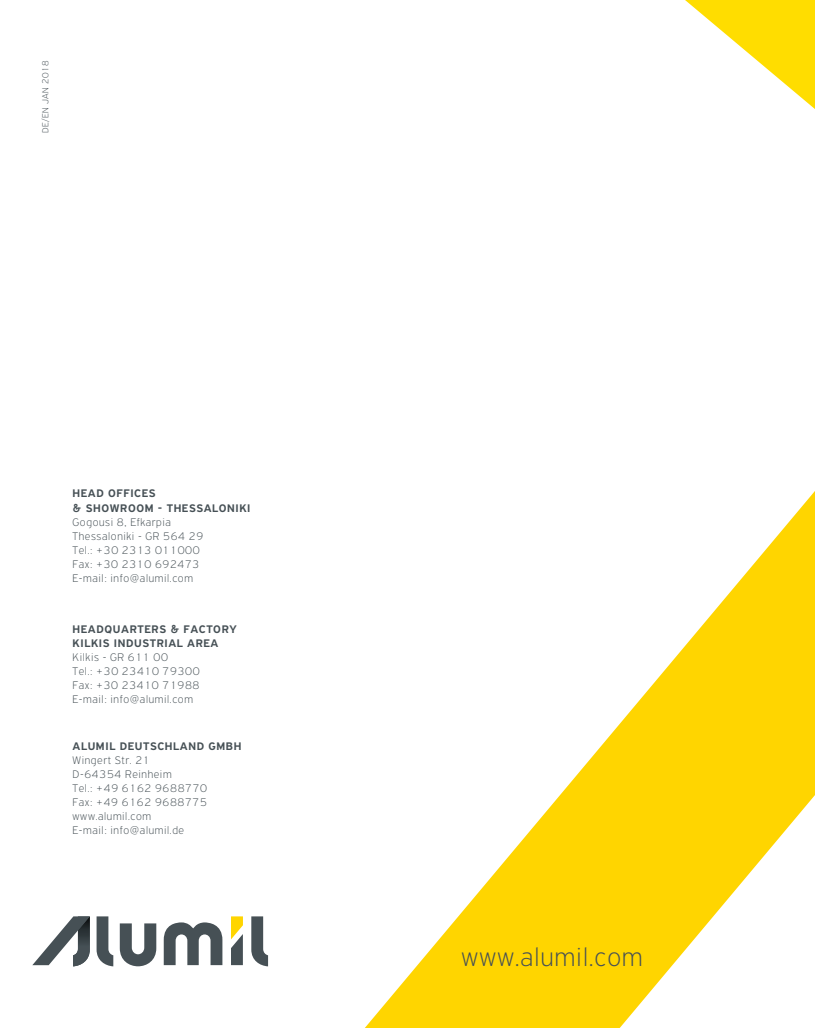
<style>
.page{position:relative;width:815px;height:1028px;background:#fff}
.page>*{position:absolute;margin:0;border:0;box-sizing:border-box;transform-origin:0 0}
.t1{font:100 27.75px "PF Highway Sans Pro";letter-spacing:.04em;color:#465055}
.t2{font:100 11.75px/14px "PF Highway Sans Pro";letter-spacing:.055em;color:#465055}
.t3{font:500 11.75px/14px "PF Highway Sans Pro";letter-spacing:.055em;color:#465055}
.t4{font:100 9.38px "PF Highway Sans Pro";letter-spacing:.055em;color:#465055}
</style>
<div class="page">
<svg style="left:685px;top:0;width:130px;height:109px"></svg>
<svg style="left:365px;top:491px;width:450px;height:537px"></svg>
<svg style="left:120px;top:923px;width:36px;height:43px"></svg>
<svg style="left:164px;top:922px;width:58px;height:43px"></svg>
<svg style="left:97px;top:916px;width:16px;height:50px"></svg>
<svg style="left:251px;top:916px;width:17px;height:50px"></svg>
<svg style="left:32px;top:916px;width:58px;height:50px"></svg>
<svg style="left:231px;top:916px;width:12px;height:49px"></svg>
<p class="t4" style="left:40px;top:133px;width:74px;rotate:-90deg">DE/EN JAN 2018</p>
<p class="t3" style="left:73px;top:487px;width:179px">HEAD OFFICES<br>&amp; SHOWROOM - THESSALONIKI</p>
<p class="t2" style="left:73px;top:514px;width:132px">Gogousi 8, Efkarpia<br>Thessaloniki - GR 564 29<br>Tel.: +30 2313 011000<br>Fax: +30 2310 692473<br>Ε-mail: info@alumil.com</p>
<p class="t3" style="left:73px;top:622px;width:166px">HEADQUARTERS &amp; FACTORY<br>KILKIS INDUSTRIAL AREA</p>
<p class="t2" style="left:73px;top:650px;width:129px">Kilkis - GR 611 00<br>Tel.: +30 23410 79300<br>Fax: +30 23410 71988<br>E-mail: info@alumil.com</p>
<p class="t3" style="left:73px;top:739px;width:170px">ALUMIL DEUTSCHLAND GMBH</p>
<p class="t2" style="left:73px;top:753px;width:136px">Wingert Str. 21<br>D-64354 Reinheim<br>Tel.: +49 6162 9688770<br>Fax: +49 6162 9688775 www.alumil.com<br>Ε-mail: info@alumil.de</p>
<h1 class="t1" style="left:462px;top:940px;width:182px">www.alumil.com</h1>
</div>
